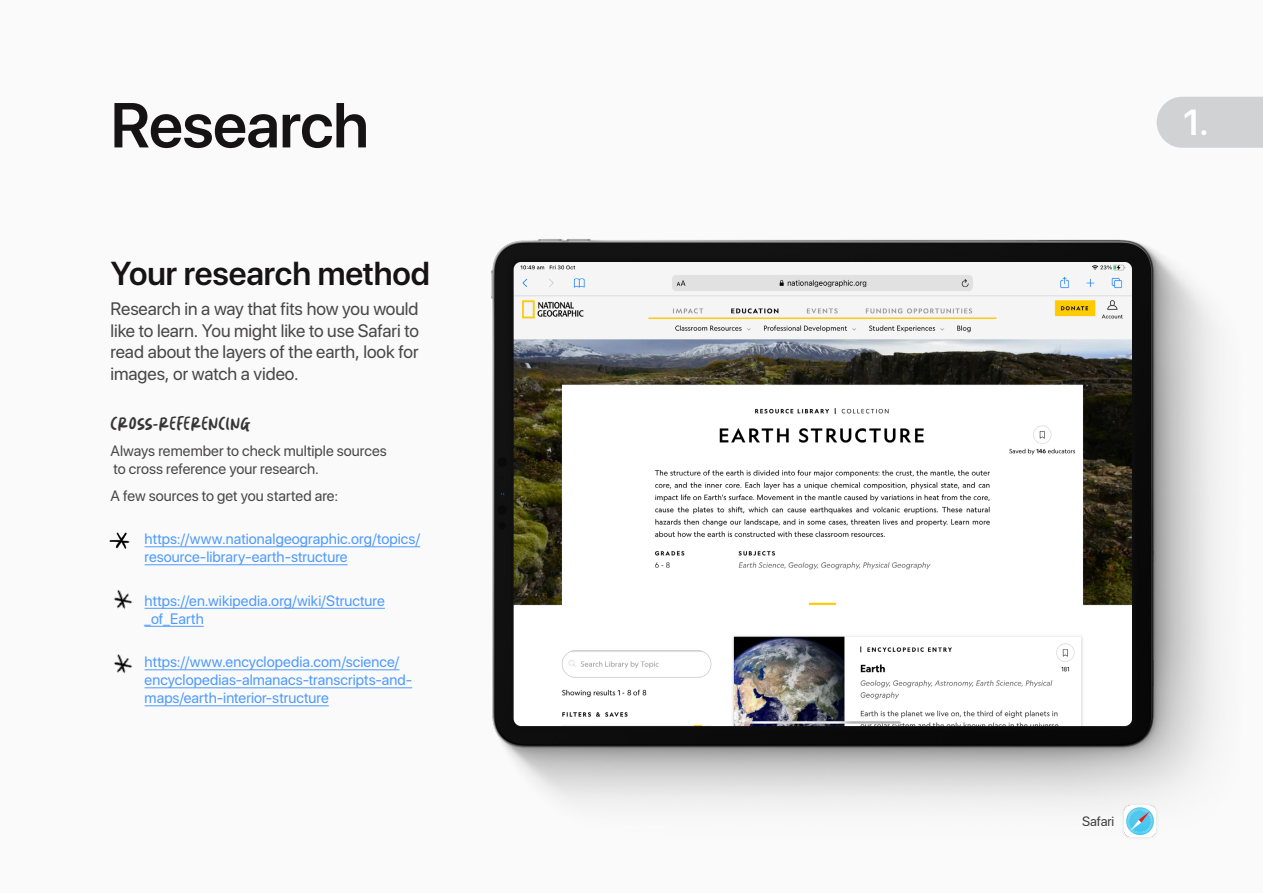
<style>
.page{position:relative;width:1263px;height:893px;background:#fafafa}
.page>*{position:absolute;margin:0;border:0;box-sizing:border-box;transform-origin:0 0}
.H1_-_42pt{font:600 63px "SF Pro Display";letter-spacing:-.01em;color:#151314}
.Page_numbers{font:600 36px "SF Pro Display";color:#fff}
.H3_-_22pt{font:600 33px "SF Pro Display";letter-spacing:-.005em;color:#151314}
.HandwrittenType{font:700 24px "Springs Note";color:#373536}
.Basic_Body{font:18px/21.6px "SF Pro Display";color:#484646;text-align:justify}
.Small_Body_-_10pt{font:15px/18px "SF Pro Display";letter-spacing:.005em;color:#4d9aff}
.Small_Body_-_10pt-2{font:15px/18px "SF Pro Display";letter-spacing:.005em;color:#484646}
.t1{font:13.5px "SF Pro Display";color:#101010}
</style>
<div class="page">
<img style="left:109px;top:532px;width:21px;height:17px">
<img style="left:114px;top:590px;width:19px;height:19px">
<img style="left:114px;top:654px;width:18px;height:20px">
<img style="left:491px;top:239px;width:723px;height:563px">
<div style="left:1157px;top:97px;width:106px;height:51px;background:#d1d2d4"></div>
<hr style="left:145px;top:546px;width:275px;height:1px;background:#4d9aff">
<hr style="left:145px;top:564px;width:203px;height:1px;background:#4d9aff">
<hr style="left:145px;top:608px;width:240px;height:1px;background:#4d9aff">
<hr style="left:145px;top:626px;width:59px;height:1px;background:#4d9aff">
<hr style="left:145px;top:669px;width:254px;height:1px;background:#4d9aff">
<hr style="left:145px;top:687px;width:267px;height:1px;background:#4d9aff">
<hr style="left:145px;top:705px;width:184px;height:1px;background:#4d9aff">
<div style="left:1120px;top:802px;width:39px;height:39px;background:#f3f3f3"></div>
<img style="left:1125px;top:806px;width:30px;height:30px">
<p class="H1_-_42pt" style="left:111px;top:80px;width:260px">Research</p>
<p class="Page_numbers" style="left:1183px;top:97px;width:27px">1.</p>
<p class="H3_-_22pt" style="left:111px;top:250px;width:321px">Your research method</p>
<p class="Basic_Body" style="left:111px;top:298px;width:310px">Research in a way that fits how you would like to learn. You might like to use Safari to read about the layers of the earth, look for images, or watch a video.</p>
<p class="HandwrittenType" style="left:111px;top:411px;width:142px">CROSS-REFERENCING</p>
<p class="Small_Body_-_10pt-2" style="left:111px;top:442px;width:278px">Always remember to check multiple sources to cross reference your research.</p>
<p class="Small_Body_-_10pt-2" style="left:111px;top:486px;width:229px">A few sources to get you started are:</p>
<p class="Small_Body_-_10pt" style="left:145px;top:530px;width:277px">https://www.nationalgeographic.org/topics/ resource-library-earth-structure</p>
<p class="Small_Body_-_10pt" style="left:145px;top:591px;width:242px">https://en.wikipedia.org/wiki/Structure _of_Earth</p>
<p class="Small_Body_-_10pt" style="left:145px;top:653px;width:269px">https://www.encyclopedia.com/science/ encyclopedias-almanacs-transcripts-and&shy;maps/earth-interior-structure</p>
<p class="t1" style="left:1082px;top:810px;width:34px">Safari</p>
</div>
